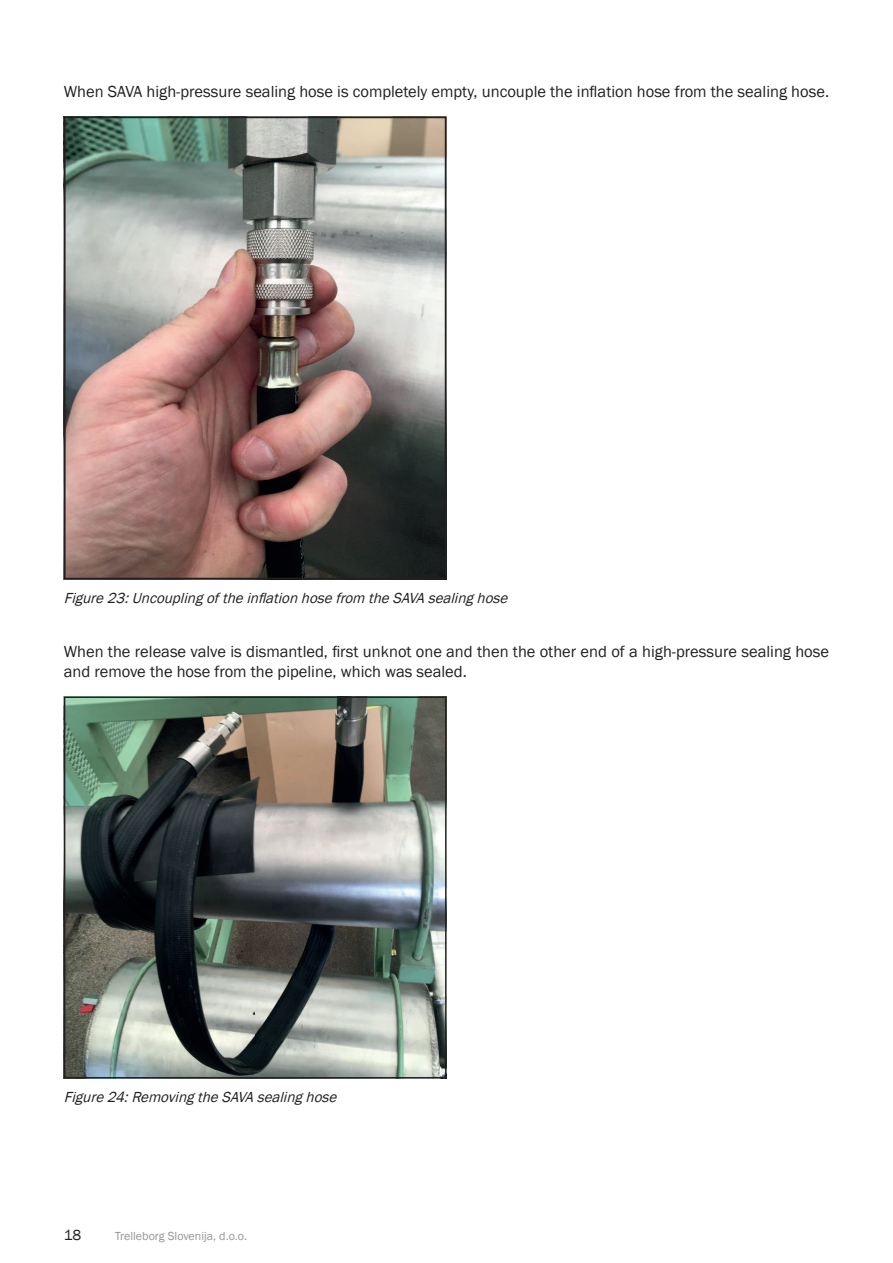
<style>
.page{position:relative;width:893px;height:1263px;background:#fff}
.page>*{position:absolute;margin:0;border:0;box-sizing:border-box;transform-origin:0 0}
.t1{font:16.5px/19.8px "Franklin Gothic";color:#231f20}
.t2{font:italic 15px "Franklin Gothic";color:#231f20}
.t3{font:15px "Franklin Gothic";color:#231f20}
.t4{font:12px "Franklin Gothic";color:#939598}
</style>
<div class="page">
<img style="left:67px;top:119px;width:377px;height:457px">
<div style="left:64px;top:116px;width:383px;height:463px;border:2px solid #231f20"></div>
<img style="left:67px;top:699px;width:377px;height:376px">
<div style="left:64px;top:696px;width:383px;height:382px;border:2px solid #231f20"></div>
<p class="t1" style="left:64px;top:82px;width:767px">When SAVA high-pressure sealing hose is completely empty, uncouple the inflation hose from the sealing hose.</p>
<p class="t2" style="left:64px;top:588px;width:450px">Figure23:Uncouplingoftheinflationhosefrom theSAVAsealinghose</p>
<p class="t1" style="left:64px;top:642px;width:767px">When the release valve is dismantled, first unknot one and then the other end of a high-pressure sealing hose and remove the hose from the pipeline, which was sealed.</p>
<p class="t2" style="left:64px;top:1087px;width:279px">Figure24:RemovingtheSAVAsealinghose</p>
<p class="t3" style="left:64px;top:1226px;width:19px">18</p>
<p class="t4" style="left:115px;top:1229px;width:133px">Trelleborg Slovenija, d.o.o.</p>
</div>
